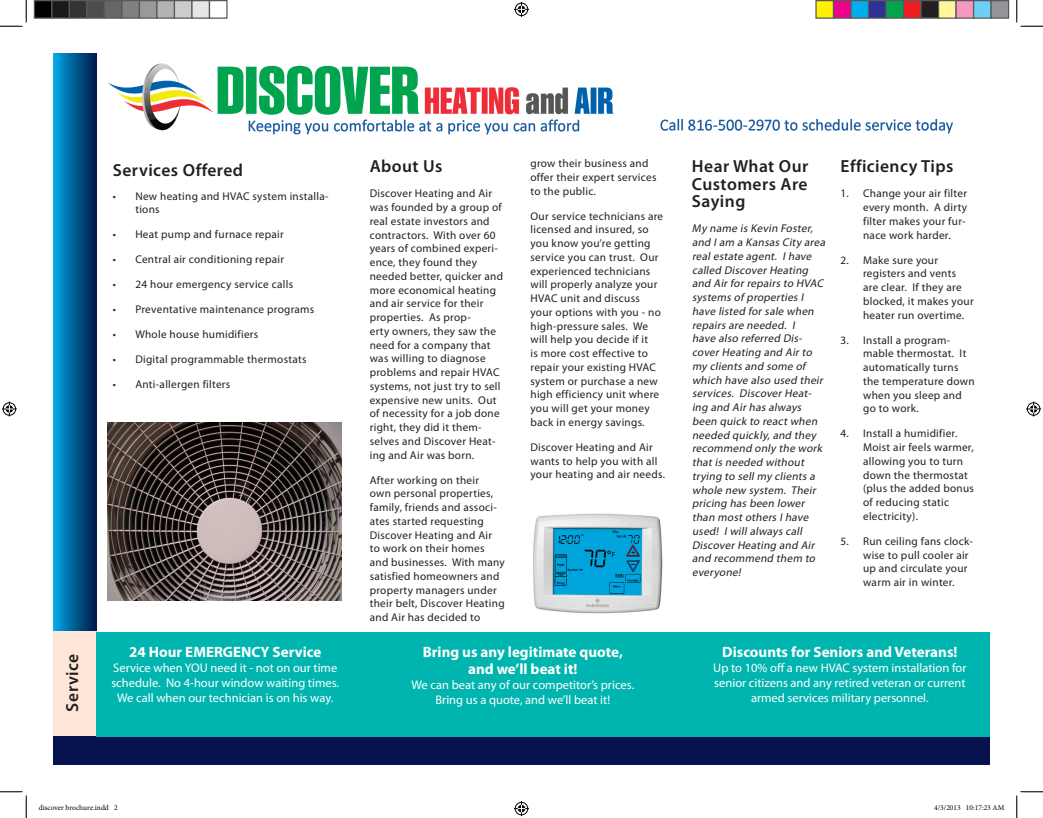
<style>
.page{position:relative;width:1043px;height:818px;background:#fff}
.page>*{position:absolute;margin:0;border:0;box-sizing:border-box;transform-origin:0 0}
.t1{font:600 17.5px/17.5px "Myriad Pro";letter-spacing:.025em;color:#231f20;text-align:justify}
.t2{font:700 15px/17.5px "Myriad Pro";color:#fff;text-align:center}
.t3{font:12.5px/15px "Myriad Pro";color:#fff;text-align:center}
.t4{font:11.25px/13.8px "Myriad Pro";letter-spacing:.025em;color:#231f20}
.t5{font:italic 11.25px/13.8px "Myriad Pro";color:#231f20}
.t6{font:7.5px "Minion Pro";color:#000}
</style>
<div class="page">
<div style="left:53px;top:736px;width:936px;height:28px;background:#05124e"></div>
<div style="left:53px;top:53px;width:43px;height:578px;background:linear-gradient(to right,#00a8e5,#011849)"></div>
<div style="left:53px;top:631px;width:43px;height:105px;background:#fee7d8"></div>
<div style="left:96px;top:632px;width:893px;height:104px;background:#00b5af"></div>
<img style="left:107px;top:422px;width:234px;height:178px">
<img style="left:109px;top:63px;width:844px;height:72px">
<img style="left:533px;top:513px;width:130px;height:101px">
<svg style="left:0;top:0;width:27px;height:27px"></svg>
<svg style="left:0;top:791px;width:27px;height:27px"></svg>
<svg style="left:1016px;top:0;width:26px;height:27px"></svg>
<svg style="left:1016px;top:791px;width:26px;height:27px"></svg>
<svg style="left:514px;top:2px;width:15px;height:15px"></svg>
<svg style="left:514px;top:801px;width:15px;height:15px"></svg>
<svg style="left:2px;top:401px;width:15px;height:15px"></svg>
<svg style="left:1026px;top:401px;width:15px;height:15px"></svg>
<div style="left:34px;top:1px;width:18px;height:17px;background:#000"></div>
<div style="left:34px;top:0;width:18px;height:19px;border:1px solid #595959"></div>
<div style="left:52px;top:1px;width:17px;height:17px;background:#1a1a1a"></div>
<div style="left:51px;top:0;width:19px;height:19px;border:1px solid #595959"></div>
<div style="left:69px;top:1px;width:18px;height:17px;background:#333"></div>
<div style="left:69px;top:0;width:19px;height:19px;border:1px solid #595959"></div>
<div style="left:87px;top:1px;width:17px;height:17px;background:#4d4d4d"></div>
<div style="left:86px;top:0;width:19px;height:19px;border:1px solid #595959"></div>
<div style="left:104px;top:1px;width:18px;height:17px;background:#666"></div>
<div style="left:104px;top:0;width:18px;height:19px;border:1px solid #595959"></div>
<div style="left:122px;top:1px;width:17px;height:17px;background:#808080"></div>
<div style="left:121px;top:0;width:19px;height:19px;border:1px solid #595959"></div>
<div style="left:139px;top:1px;width:18px;height:17px;background:#999"></div>
<div style="left:139px;top:0;width:19px;height:19px;border:1px solid #595959"></div>
<div style="left:157px;top:1px;width:17px;height:17px;background:#b3b3b3"></div>
<div style="left:156px;top:0;width:19px;height:19px;border:1px solid #595959"></div>
<div style="left:174px;top:1px;width:18px;height:17px;background:#ccc"></div>
<div style="left:174px;top:0;width:18px;height:19px;border:1px solid #595959"></div>
<div style="left:192px;top:1px;width:17px;height:17px;background:#e6e6e6"></div>
<div style="left:191px;top:0;width:19px;height:19px;border:1px solid #595959"></div>
<div style="left:209px;top:0;width:19px;height:19px;border:1px solid #595959"></div>
<div style="left:816px;top:1px;width:17px;height:17px;background:#fff101"></div>
<div style="left:815px;top:0;width:19px;height:19px;border:1px solid #595959"></div>
<div style="left:833px;top:1px;width:18px;height:17px;background:#ed028c"></div>
<div style="left:832px;top:0;width:19px;height:19px;border:1px solid #595959"></div>
<div style="left:851px;top:1px;width:17px;height:17px;background:#00aeef"></div>
<div style="left:850px;top:0;width:19px;height:19px;border:1px solid #595959"></div>
<div style="left:868px;top:1px;width:18px;height:17px;background:#2e3092"></div>
<div style="left:868px;top:0;width:18px;height:19px;border:1px solid #595959"></div>
<div style="left:886px;top:1px;width:17px;height:17px;background:#00a54f"></div>
<div style="left:885px;top:0;width:19px;height:19px;border:1px solid #595959"></div>
<div style="left:903px;top:1px;width:18px;height:17px;background:#ee1d23"></div>
<div style="left:902px;top:0;width:19px;height:19px;border:1px solid #595959"></div>
<div style="left:921px;top:1px;width:17px;height:17px;background:#231f20"></div>
<div style="left:920px;top:0;width:19px;height:19px;border:1px solid #595959"></div>
<div style="left:938px;top:1px;width:18px;height:17px;background:#fff79a"></div>
<div style="left:938px;top:0;width:18px;height:19px;border:1px solid #595959"></div>
<div style="left:956px;top:1px;width:17px;height:17px;background:#f499c2"></div>
<div style="left:955px;top:0;width:19px;height:19px;border:1px solid #595959"></div>
<div style="left:973px;top:1px;width:18px;height:17px;background:#6bcff6"></div>
<div style="left:972px;top:0;width:19px;height:19px;border:1px solid #595959"></div>
<div style="left:991px;top:1px;width:17px;height:17px;background:#939598"></div>
<div style="left:990px;top:0;width:19px;height:19px;border:1px solid #595959"></div>
<h1 class="t1" style="left:63px;top:711px;width:59px;rotate:-90deg">Service</h1>
<h1 class="t1" style="left:113px;top:161px;width:132px">Services Offered</h1>
<p class="t4" style="left:135px;top:189px;width:195px;text-indent:-22px">• New heating and HVAC system installa&shy;tions</p>
<p class="t4" style="left:113px;top:227px;width:172px">• Heat pump and furnace repair</p>
<p class="t4" style="left:113px;top:252px;width:173px">• Central air conditioning repair</p>
<p class="t4" style="left:113px;top:277px;width:182px">• 24 hour emergency service calls</p>
<p class="t4" style="left:113px;top:302px;width:203px">• Preventative maintenance programs</p>
<p class="t4" style="left:113px;top:327px;width:147px">• Whole house humidifiers</p>
<p class="t4" style="left:113px;top:352px;width:195px">• Digital programmable thermostats</p>
<p class="t4" style="left:113px;top:377px;width:119px">• Anti-allergen filters</p>
<h2 class="t2" style="left:129px;top:642px;width:194px">24 Hour EMERGENCY Service</h2>
<p class="t3" style="left:111px;top:659px;width:229px">Service when YOU need it - not on our time schedule. No 4-hour window waiting times.<br>We call when our technician is on his way.</p>
<p class="t4" style="left:530px;top:156px;width:127px">grow their business and offer their expert services to the public.</p>
<p class="t4" style="left:530px;top:209px;width:134px">Our service technicians are licensed and insured, so you know you’re getting service you can trust. Our experienced technicians will properly analyze your<br>HVAC unit and discuss your options with you - no high-pressure sales. We will help you decide if it<br>is more cost effective to repair your existing HVAC system or purchase a new high efficiency unit where you will get your money back in energy savings.</p>
<p class="t4" style="left:530px;top:440px;width:136px">Discover Heating and Air wants to help you with all your heating and air needs.</p>
<h1 class="t1" style="left:370px;top:157px;width:74px">About Us</h1>
<p class="t4" style="left:370px;top:186px;width:135px">Discover Heating and Air was founded by a group of real estate investors and contractors. With over 60 years of combined experi&shy;ence, they found they needed better, quicker and more economical heating and air service for their properties. As prop-<br>erty owners, they saw the need for a company that was willing to diagnose problems and repair HVAC systems, not just try to sell expensive new units. Out of necessity for a job done right, they did it them&shy;selves and Discover Heat&shy;ing and Air was born.</p>
<p class="t4" style="left:370px;top:473px;width:136px">After working on their<br>own personal properties, family, friends and associ&shy;ates started requesting<br>Discover Heating and Air to work on their homes and businesses. With many satisfied homeowners and property managers under their belt, Discover Heating and Air has decided to</p>
<h2 class="t2" style="left:423px;top:642px;width:202px">Bring us any legitimate quote, and we’ll beat it!</h2>
<p class="t3" style="left:411px;top:677px;width:224px">We can beat any of our competitor’s prices.<br>Bring us a quote, and we’ll beat it!</p>
<h1 class="t1" style="left:692px;top:157px;width:118px">Hear What Our Customers Are Saying</h1>
<p class="t5" style="left:692px;top:221px;width:137px">My name is Kevin Foster, and Iam a Kansas City area realestate agent. Ihave called Discover Heating and Air for repairs to HVAC systems of properties I have listed for sale when repairs are needed. I<br>have also referred Dis&shy;cover Heating and Air to my clients and some of which have also used their services. Discover Heat&shy;ing and Air has always been quick to react when needed quickly,and they recommend only the work that is needed without trying to sellmy clients a whole new system. Their pricing has been lower than most others Ihave used! Iwillalways call<br>Discover Heating and Air and recommend them to everyone!</p>
<h1 class="t1" style="left:840px;top:157px;width:114px">Efficiency Tips</h1>
<p class="t4" style="left:863px;top:186px;width:105px;text-indent:-22px">1. Change your air filter every month. A dirty filter makes your fur&shy;nace work harder.</p>
<p class="t4" style="left:863px;top:253px;width:112px;text-indent:-22px">2. Make sure your registers and vents are clear. If they are blocked, it makes your heater run overtime.</p>
<p class="t4" style="left:863px;top:333px;width:113px;text-indent:-22px">3. Install a program&shy;mable thermostat. It automatically turns the temperature down when you sleep and go to work.</p>
<p class="t4" style="left:863px;top:426px;width:112px;text-indent:-22px">4. Install a humidifier.<br>Moist air feels warmer, allowing you to turn down the thermostat (plus the added bonus of reducing static electricity).</p>
<p class="t4" style="left:863px;top:534px;width:111px;text-indent:-22px">5. Run ceiling fans clock&shy;wise to pull cooler air up and circulate your warm air in winter.</p>
<h2 class="t2" style="left:722px;top:642px;width:237px">Discounts for Seniors and Veterans!</h2>
<p class="t3" style="left:713px;top:659px;width:255px">Up to 10% off a new HVAC system installation for senior citizens and any retired veteran or current armed services military personnel.</p>
<p class="t6" style="left:39px;top:803px;width:80px">discover brochure.indd 2</p>
<p class="t6" style="left:934px;top:803px;width:72px">4/3/2013 10:17:23 AM</p>
</div>
